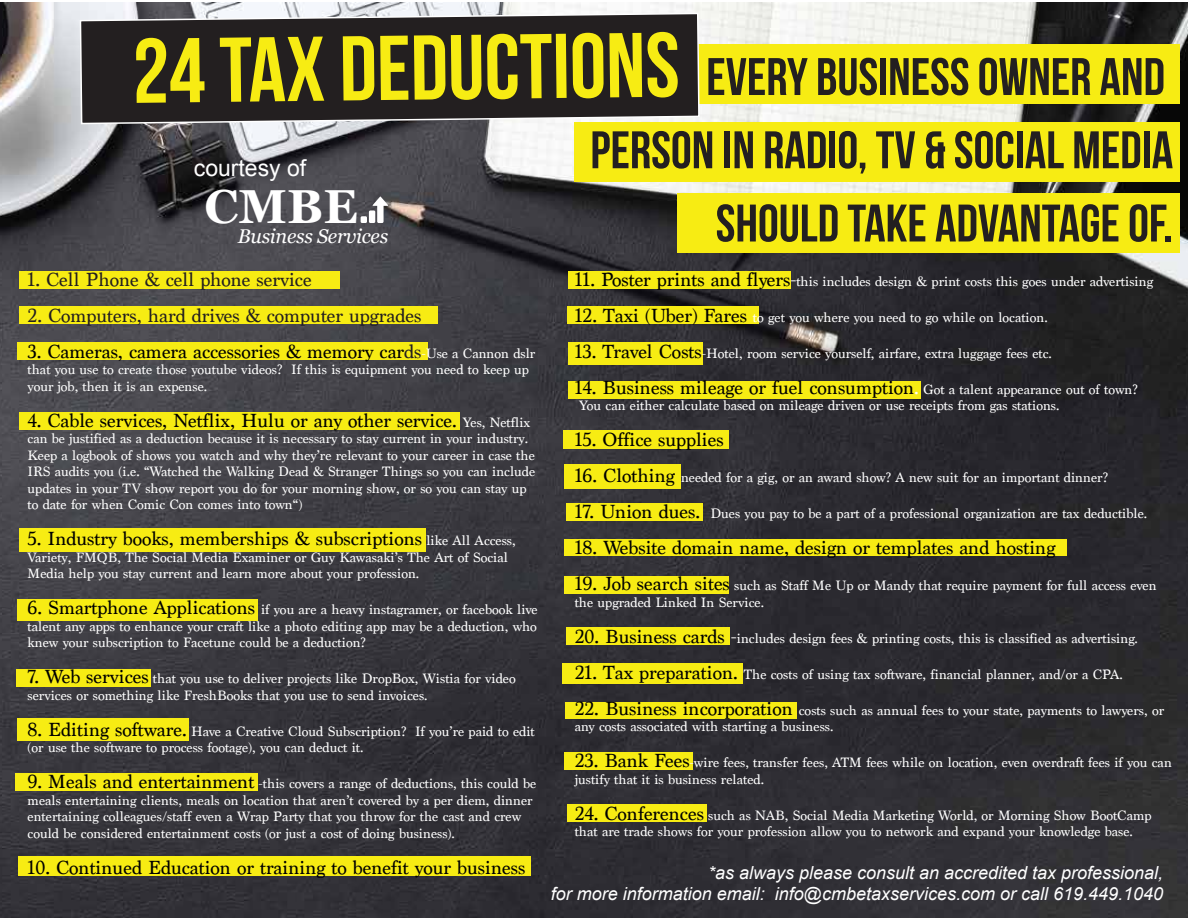
<style>
.page{position:relative;width:1188px;height:918px;background:#fff}
.page>*{position:absolute;margin:0;border:0;box-sizing:border-box;transform-origin:0 0}
.t1{font:700 91.65px "Bebas Neue";color:#f7ec13}
.t2{font:700 52.8px/73.2px "Bebas Neue";color:#231f20;text-align:right}
.t3{font:700 47.7px "Georgia";color:#fff}
.t4{font:22.95px "Arial";color:#fff}
.t5{font:20.1px "Marion";color:#000}
.t6{font:20.1px "Marion";color:#231f20}
.t7{font:italic 19.8px "Georgia";letter-spacing:-.015em;color:#fff}
.t8{font:italic 18px/21px "Arial";color:#fff;text-align:right}
.t9{font:14.25px/16.5px "Marion";color:#fff}
.s1{color:#231f20}
.s2{font-size:14.25px;color:#fff}
.s3{font-size:20.1px;color:#000}
.s4{font-size:20.1px}
.s5{color:#fff}
</style>
<div class="page">
<img style="left:0;top:2px;width:1188px;height:916px">
<div style="left:677px;top:194px;width:503px;height:59px;background:#f7ec13"></div>
<div style="left:574px;top:122px;width:606px;height:59px;background:#f7ec13"></div>
<div style="left:686px;top:45px;width:494px;height:59px;background:#f7ec13"></div>
<svg style="left:79px;top:12px;width:621px;height:113px;background:#373333"></svg>
<div style="left:361px;top:216px;width:6px;height:7px;background:#fff"></div>
<div style="left:369px;top:210px;width:6px;height:13px;background:#fff"></div>
<svg style="left:373px;top:196px;width:15px;height:27px"></svg>
<div style="left:19px;top:271px;width:321px;height:18px;background:#f7ec13"></div>
<div style="left:568px;top:271px;width:223px;height:18px;background:#f7ec13"></div>
<div style="left:568px;top:381px;width:353px;height:18px;background:#f7ec13"></div>
<div style="left:564px;top:431px;width:165px;height:18px;background:#f7ec13"></div>
<div style="left:569px;top:342px;width:134px;height:22px;background:#f7ec13"></div>
<div style="left:564px;top:464px;width:117px;height:25px;background:#f7ec13"></div>
<div style="left:564px;top:540px;width:502px;height:16px;background:#f7ec13"></div>
<div style="left:567px;top:503px;width:136px;height:18px;background:#f7ec13"></div>
<div style="left:564px;top:576px;width:165px;height:18px;background:#f7ec13"></div>
<div style="left:566px;top:627px;width:164px;height:18px;background:#f7ec13"></div>
<div style="left:563px;top:663px;width:180px;height:21px;background:#f7ec13"></div>
<div style="left:564px;top:752px;width:129px;height:18px;background:#f7ec13"></div>
<div style="left:567px;top:804px;width:139px;height:18px;background:#f7ec13"></div>
<div style="left:567px;top:306px;width:192px;height:18px;background:#f7ec13"></div>
<div style="left:566px;top:702px;width:231px;height:16px;background:#f7ec13"></div>
<div style="left:18px;top:857px;width:513px;height:19px;background:#f7ec13"></div>
<div style="left:15px;top:773px;width:242px;height:18px;background:#f7ec13"></div>
<div style="left:18px;top:718px;width:171px;height:23px;background:#f7ec13"></div>
<div style="left:16px;top:669px;width:135px;height:18px;background:#f7ec13"></div>
<div style="left:17px;top:599px;width:240px;height:22px;background:#f7ec13"></div>
<div style="left:19px;top:528px;width:406px;height:23px;background:#f7ec13"></div>
<div style="left:19px;top:412px;width:440px;height:18px;background:#f7ec13"></div>
<div style="left:17px;top:342px;width:411px;height:18px;background:#f7ec13"></div>
<div style="left:19px;top:306px;width:419px;height:18px;background:#f7ec13"></div>
<h1 class="t1" style="left:132px;top:23px;width:549px;rotate:-1deg">24 TAX DEDUCTIONS</h1>
<h2 class="t2" style="left:590px;top:40px;width:584px">EVERY BUSINESS OWNER AND<br>PERSON IN RADIO, TV &amp; SOCIAL MEDIA<br>SHOULD TAKE ADVANTAGE OF.</h2>
<h3 class="t4" style="left:194px;top:153px;width:114px">courtesy of</h3>
<h3 class="t3" style="left:204px;top:171px;width:155px">CMBE</h3>
<h3 class="t7" style="left:238px;top:221px;width:152px">Business Services</h3>
<h3 class="t6" style="left:28px;top:267px;width:286px">1. Cell Phone &amp; cell phone service</h3>
<h3 class="t6" style="left:28px;top:303px;width:395px">2. Computers, hard drives &amp; computer upgrades</h3>
<h3 class="t5" style="left:28px;top:339px;width:509px">3. Cameras, camera accessories &amp; memory car<span class="s1">ds</span><span class="s2">-Use a Cannon dslr</span></h3>
<p class="t9" style="left:28px;top:362px;width:503px">that you use to create those youtube videos? If this is equipment you need to keep up your job, then it is an expense.</p>
<h3 class="t5" style="left:28px;top:408px;width:504px">4. Cable services, Netflix, Hulu or any other service. <span class="s2">Yes, Netflix</span></h3>
<p class="t9" style="left:28px;top:431px;width:509px">can be justified as a deduction because it is necessary to stay current in your industry.<br>Keep a logbook of shows you watch and why they’re relevant to your career in case the IRS audits you (i.e. “Watched the Walking Dead &amp; Stranger Things so you can include updates in your TV show report you do for your morning show, or so you can stay up to date for when Comic Con comes into town“)</p>
<h3 class="t5" style="left:28px;top:527px;width:490px">5. Industry books, memberships &amp; subscriptions <span class="s2">like All Access,</span></h3>
<p class="t9" style="left:28px;top:549px;width:482px">Variety, FMQB, The Social Media Examiner or Guy Kawasaki’s The Art of Social<br>Media help you stay current and learn more about your profession.</p>
<p class="t9" style="left:28px;top:602px;width:512px;text-align:justify"><span class="s3">6. Smartphone Applications</span> if you are a heavy instagramer, or facebook live talent any apps to enhance your craft like a photo editing app may be a deduction, who knew your subscription to Facetune could be a deduction?</p>
<p class="t9" style="left:28px;top:671px;width:490px"><span class="s3">7. Web services</span> that you use to deliver projects like DropBox, Wistia for video services or something like FreshBooks that you use to send invoices.</p>
<p class="t9" style="left:28px;top:723px;width:509px"><span class="s3">8. Editing software.</span> Have a Creative Cloud Subscription? If you’re paid to edit (or use the software to process footage), you can deduct it.</p>
<p class="t9" style="left:28px;top:776px;width:510px"><span class="s3">9. Meals and entertainment</span> -this covers a range of deductions, this could be meals entertaining clients, meals on location that aren’t covered by a per diem, dinner entertaining colleagues/staff even a Wrap Party that you throw for the cast and crew could be considered entertainment costs (or just a cost of doing business).</p>
<h3 class="t5" style="left:28px;top:855px;width:499px">10. Continued Education or training to benefit your business</h3>
<p class="t9" style="left:575px;top:273px;width:580px"><span class="s3">11. Poster prints and flyers</span><span class="s4">-</span>this includes design &amp; print costs this goes under advertising</p>
<p class="t9" style="left:575px;top:309px;width:475px"><span class="s3">12. Taxi (Uber) Fares</span> to get you where you need to go while on location.</p>
<p class="t9" style="left:575px;top:345px;width:479px"><span class="s3">13. Travel Costs</span>-Hotel, room service yourself, airfare, extra luggage fees etc.</p>
<h3 class="t5" style="left:575px;top:375px;width:565px">14. Business mileage or fuel consumption<span class="s5">.</span> <span class="s2">Got a talent appearance out of town?</span></h3>
<p class="t9" style="left:579px;top:398px;width:482px">You can either calculate based on mileage driven or use receipts from gas stations.</p>
<h3 class="t5" style="left:575px;top:428px;width:151px">15. Office supplies</h3>
<p class="t9" style="left:575px;top:470px;width:535px"><span class="s3">16. Clothing</span> needed for a gig, or an award show? A new suit for an important dinner?</p>
<p class="t9" style="left:575px;top:506px;width:574px"><span class="s3">17. Union dues.</span> Dues you pay to be a part of a professional organization are tax deductible.</p>
<h3 class="t5" style="left:575px;top:536px;width:482px">18. Website domain name, design or templates and hosting</h3>
<p class="t9" style="left:575px;top:578px;width:584px"><span class="s3">19. Job search sites</span> such as Staff Me Up or Mandy that require payment for full access even the upgraded Linked In Service.</p>
<p class="t9" style="left:575px;top:630px;width:565px"><span class="s3">20. Business cards</span> <span class="s4">-</span>includes design fees &amp; printing costs, this is classified as advertising.</p>
<p class="t9" style="left:575px;top:666px;width:550px"><span class="s3">21. Tax preparation.</span> The costs of using tax software, financial planner, and/or a CPA.</p>
<p class="t9" style="left:575px;top:702px;width:591px"><span class="s3">22. Business incorporation</span> costs such as annual fees to your state, payments to lawyers, or any costs associated with starting a business.</p>
<p class="t9" style="left:575px;top:755px;width:599px"><span class="s3">23. Bank Fees</span>-wire fees, transfer fees, ATM fees while on location, even overdraft fees if you can justify that it is business related.</p>
<p class="t9" style="left:575px;top:807px;width:578px"><span class="s3">24. Conferences</span> such as NAB, Social Media Marketing World, or Morning Show BootCamp that are trade shows for your profession allow you to network and expand your knowledge base.</p>
<p class="t8" style="left:551px;top:862px;width:614px">*as always please consult an accredited tax professional,<br>for more information email: info@cmbetaxservices.com or call 619.449.1040</p>
</div>
